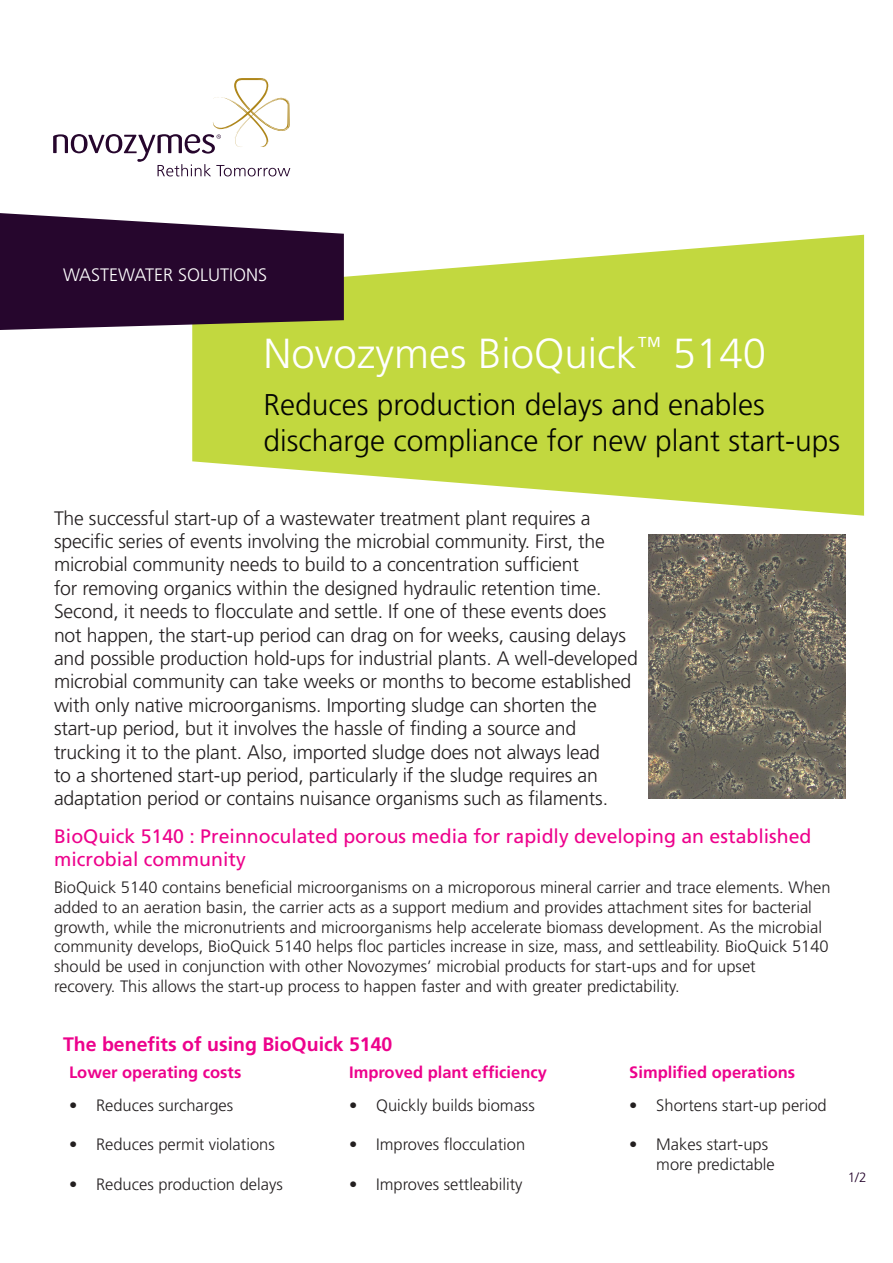
<style>
.page{position:relative;width:893px;height:1263px;background:#fff}
.page>*{position:absolute;margin:0;border:0;box-sizing:border-box;transform-origin:0 0}
.t1{font:300 42px "Frutiger";color:#fff}
.t2{font:300 30px/36px "Frutiger";color:#040503}
.t3{font:300 19.5px/23.4px "Frutiger";letter-spacing:-.01em;color:#231f20}
.t4{font:19.5px/23.4px "Frutiger";color:#ed028c}
.t5{font:700 19.5px "Frutiger";color:#ed028c}
.t6{font:300 18px "Frutiger";color:#fff}
.t7{font:300 16.5px/19.8px "Frutiger";color:#231f20}
.t8{font:700 16.5px "Frutiger";color:#ed028c}
.t9{font:300 13.5px "Frutiger";color:#26062d}
</style>
<div class="page">
<svg style="left:192px;top:235px;width:672px;height:281px;fill:#c2d83f"></svg>
<svg style="left:0;top:213px;width:344px;height:117px;background:#402542"></svg>
<svg style="left:53px;top:78px;width:237px;height:98px"></svg>
<img style="left:648px;top:534px;width:198px;height:264px">
<p class="t6" style="left:63px;top:265px;width:194px">WASTEWATER solutions</p>
<h1 class="t1" style="left:264px;top:330px;width:504px">Novozymes BioQuick<sup>™</sup> 5140</h1>
<h2 class="t2" style="left:264px;top:387px;width:578px">Reduces production delays and enables discharge compliance for new plant start-ups</h2>
<p class="t3" style="left:54px;top:506px;width:585px">The successful start-up of a wastewater treatment plant requires a specific series of events involving the microbial community. First, the microbial community needs to build to a concentration sufficient<br>for removing organics within the designed hydraulic retention time.<br>Second, it needs to flocculate and settle. If one of these events does not happen, the start-up period can drag on for weeks, causing delays and possible production hold-ups for industrial plants. A well-developed microbial community can take weeks or months to become established with only native microorganisms. Importing sludge can shorten the start-up period, but it involves the hassle of finding a source and trucking it to the plant. Also, imported sludge does not always lead<br>to a shortened start-up period, particularly if the sludge requires an adaptation period or contains nuisance organisms such as filaments.</p>
<p class="t4" style="left:54px;top:824px;width:759px">BioQuick 5140 : Preinnoculated porous media for rapidly developing an established microbial community</p>
<p class="t7" style="left:54px;top:878px;width:778px">BioQuick 5140 contains beneficial microorganisms on a microporous mineral carrier and trace elements. When added to an aeration basin, the carrier acts as a support medium and provides attachment sites for bacterial growth, while the micronutrients and microorganisms help accelerate biomass development. As the microbial community develops, BioQuick 5140 helps floc particles increase in size, mass, and settleability. BioQuick 5140 should be used in conjunction with other Novozymes’ microbial products for start-ups and for upset<br>recovery. This allows the start-up process to happen faster and with greater predictability.</p>
<p class="t5" style="left:63px;top:1033px;width:331px">The benefits of using BioQuick 5140</p>
<p class="t8" style="left:69px;top:1063px;width:174px">Lower operating costs</p>
<p class="t8" style="left:349px;top:1063px;width:199px">Improved plant efficiency</p>
<p class="t8" style="left:629px;top:1063px;width:167px">Simplified operations</p>
<p class="t7" style="left:69px;top:1095px;width:166px">• Reduces surcharges</p>
<p class="t7" style="left:69px;top:1135px;width:207px">• Reduces permit violations</p>
<p class="t7" style="left:69px;top:1174px;width:215px">• Reduces production delays</p>
<p class="t7" style="left:349px;top:1095px;width:187px">• Quickly builds biomass</p>
<p class="t7" style="left:349px;top:1135px;width:178px">• Improves flocculation</p>
<p class="t7" style="left:349px;top:1174px;width:175px">• Improves settleability</p>
<p class="t7" style="left:629px;top:1095px;width:199px">• Shortens start-up period</p>
<p class="t7" style="left:656px;top:1135px;width:120px;text-indent:-27px">• Makes start-ups more predictable</p>
<p class="t9" style="left:848px;top:1170px;width:20px">1/2</p>
</div>
